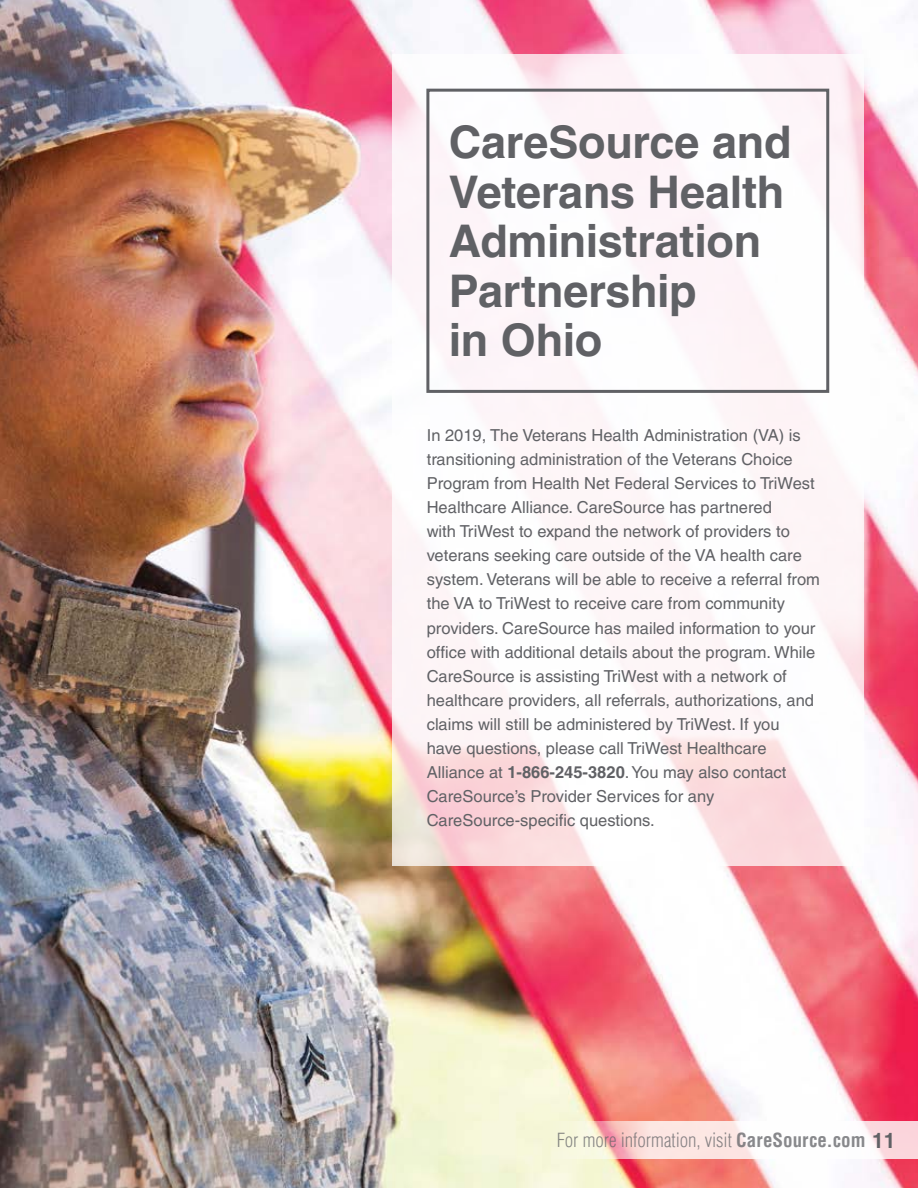
<style>
.page{position:relative;width:918px;height:1188px;background:#fff}
.page>*{position:absolute;margin:0;border:0;box-sizing:border-box;transform-origin:0 0}
.t1{font:700 45px/49.5px "Helvetica LT Pro";letter-spacing:-.005em;color:#606165}
.t2{font:300 condensed 19.05px "Helvetica LT Pro";letter-spacing:-.005em;color:#606165}
.t3{font:16.5px/24px "Helvetica LT Pro";color:#606165}
.s1{font-weight:700}
.s2{font-weight:700;font-stretch:normal;font-size:21px}
</style>
<div class="page">
<img style="left:0;top:0;width:918px;height:1188px">
<svg style="left:392px;top:54px;width:472px;height:812px;fill:#fdf6f9"></svg>
<div style="left:426px;top:89px;width:403px;height:304px;border:3px solid #606165"></div>
<svg style="left:523px;top:1121px;width:395px;height:38px"></svg>
<h1 class="t1" style="left:449px;top:118px;width:344px">CareSource and<br>Veterans Health<br>Administration<br>Partnership<br>in Ohio</h1>
<p class="t3" style="left:427px;top:424px;width:395px">In 2019, The Veterans Health Administration (VA) is transitioning administration of the Veterans Choice Program from Health Net Federal Services to TriWest Healthcare Alliance. CareSource has partnered<br>with TriWest to expand the network of providers to veterans seeking care outside of the VA health care system. Veterans will be able to receive a referral from the VA to TriWest to receive care from community providers. CareSource has mailed information to your office with additional details about the program. While CareSource is assisting TriWest with a network of healthcare providers, all referrals, authorizations, and claims will still be administered by TriWest. If you<br>have questions, please call TriWest Healthcare Alliance at <span class="s1">1-866-245-3820</span>. You may also contact CareSource’s Provider Services for any CareSource-specific questions.</p>
<p class="t2" style="left:557px;top:1128px;width:341px">For more information, visit <span class="s1">CareSource.com</span> <span class="s2">11</span></p>
</div>
